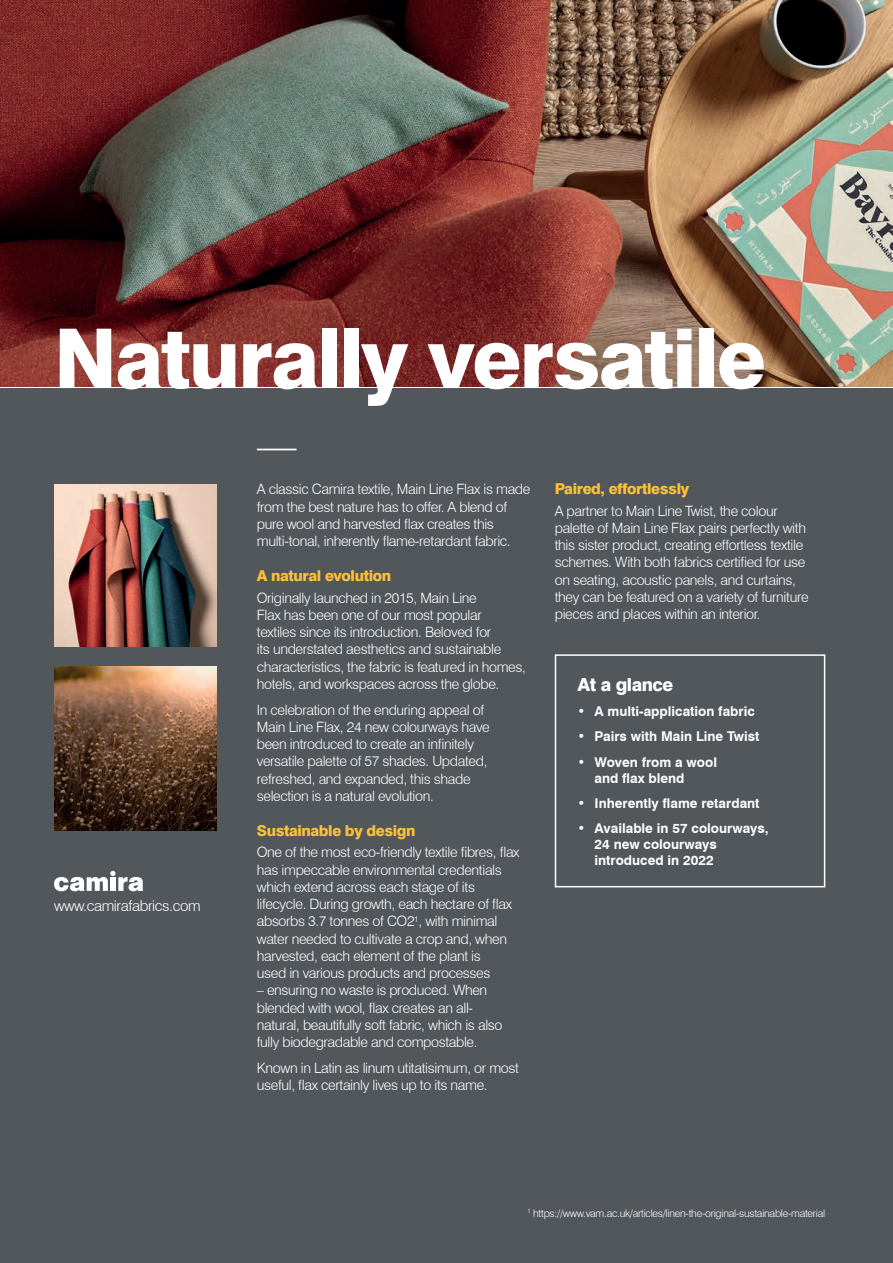
<style>
.page{position:relative;width:893px;height:1263px;background:#fff}
.page>*{position:absolute;margin:0;border:0;box-sizing:border-box;transform-origin:0 0}
.t1{font:800 82.5px "Swiss 721 BT";letter-spacing:-.025em;color:#fff}
.t2{font:800 18px "Swiss 721 BT";letter-spacing:-.025em;color:#fff}
.t3{font:800 15px "Swiss 721 BT";letter-spacing:-.025em;color:#fec237}
.t4{font:300 15px "Swiss 721 BT";letter-spacing:-.025em;color:#fff}
.t5{font:300 14.25px/17.2px "Swiss 721 BT";letter-spacing:-.025em;color:#fff}
.t6{font:700 13.5px/15.8px "Swiss 721 BT";color:#fff}
.t7{font:300 10.5px "Swiss 721 BT";letter-spacing:-.025em;color:#fff}
</style>
<div class="page">
<img style="left:0;top:0;width:893px;height:387px">
<div style="left:0;top:388px;width:893px;height:875px;background:#52575c"></div>
<hr style="left:257px;top:449px;width:40px;height:1px;background:#fff">
<svg style="left:54px;top:871px;width:89px;height:20px"></svg>
<div style="left:555px;top:654px;width:270px;height:233px;border:2px solid #fff"></div>
<img style="left:54px;top:666px;width:162px;height:164px">
<img style="left:54px;top:484px;width:162px;height:163px">
<h1 class="t1" style="left:54px;top:309px;width:713px">Naturally versatile</h1>
<p class="t4" style="left:54px;top:897px;width:148px">www.camirafabrics.com</p>
<p class="t5" style="left:257px;top:480px;width:275px">A classic Camira textile, Main Line Flax is made from the best nature has to offer. A blend of pure wool and harvested flax creates this multi-tonal, inherently flame-retardant fabric.</p>
<p class="t3" style="left:257px;top:567px;width:136px">A natural evolution</p>
<p class="t5" style="left:257px;top:589px;width:270px">Originally launched in 2015, Main Line<br>Flax has been one of our most popular<br>textiles since its introduction. Beloved for<br>its understated aesthetics and sustainable characteristics, the fabric is featured in homes, hotels, and workspaces across the globe.</p>
<p class="t5" style="left:257px;top:701px;width:234px">In celebration of the enduring appeal of Main Line Flax, 24 new colourways have been introduced to create an infinitely versatile palette of 57 shades. Updated, refreshed, and expanded, this shade selection is a natural evolution.</p>
<p class="t3" style="left:257px;top:821px;width:160px">Sustainable by design</p>
<p class="t5" style="left:257px;top:843px;width:264px">One of the most eco-friendly textile fibres, flax has impeccable environmental credentials which extend across each stage of its lifecycle. During growth, each hectare of flax absorbs 3.7 tonnes of CO2<sup>1</sup>, with minimal water needed to cultivate a crop and, when harvested, each element of the plant is<br>used in various products and processes</p>
<p class="t5" style="left:257px;top:981px;width:247px">– ensuring no waste is produced. When blended with wool, flax creates an all&shy;natural, beautifully soft fabric, which is also fully biodegradable and compostable.</p>
<p class="t5" style="left:257px;top:1059px;width:264px">Known in Latin as linum utitatisimum, or most useful, flax certainly lives up to its name.</p>
<p class="t3" style="left:555px;top:480px;width:136px">Paired, effortlessly</p>
<p class="t5" style="left:555px;top:502px;width:255px">A partner to Main Line Twist, the colour palette of Main Line Flax pairs perfectly with this sister product, creating effortless textile schemes. With both fabrics certified for use on seating, acoustic panels, and curtains, they can be featured on a variety of furniture pieces and places within an interior.</p>
<p class="t2" style="left:577px;top:673px;width:97px">At a glance</p>
<p class="t6" style="left:577px;top:703px;width:179px">• A multi-application fabric</p>
<p class="t6" style="left:577px;top:729px;width:183px">• Pairs with Main Line Twist</p>
<p class="t6" style="left:594px;top:754px;width:124px;text-indent:-17px">• Woven from a wool and flax blend</p>
<p class="t6" style="left:577px;top:795px;width:184px">• Inherently flame retardant</p>
<p class="t6" style="left:594px;top:820px;width:176px;text-indent:-17px">• Available in 57 colourways,<br>24 new colourways introduced in 2022</p>
<p class="t7" style="left:527px;top:1207px;width:299px"><sup>1</sup> https://www.vam.ac.uk/articles/linen-the-original-sustainable-material</p>
</div>
